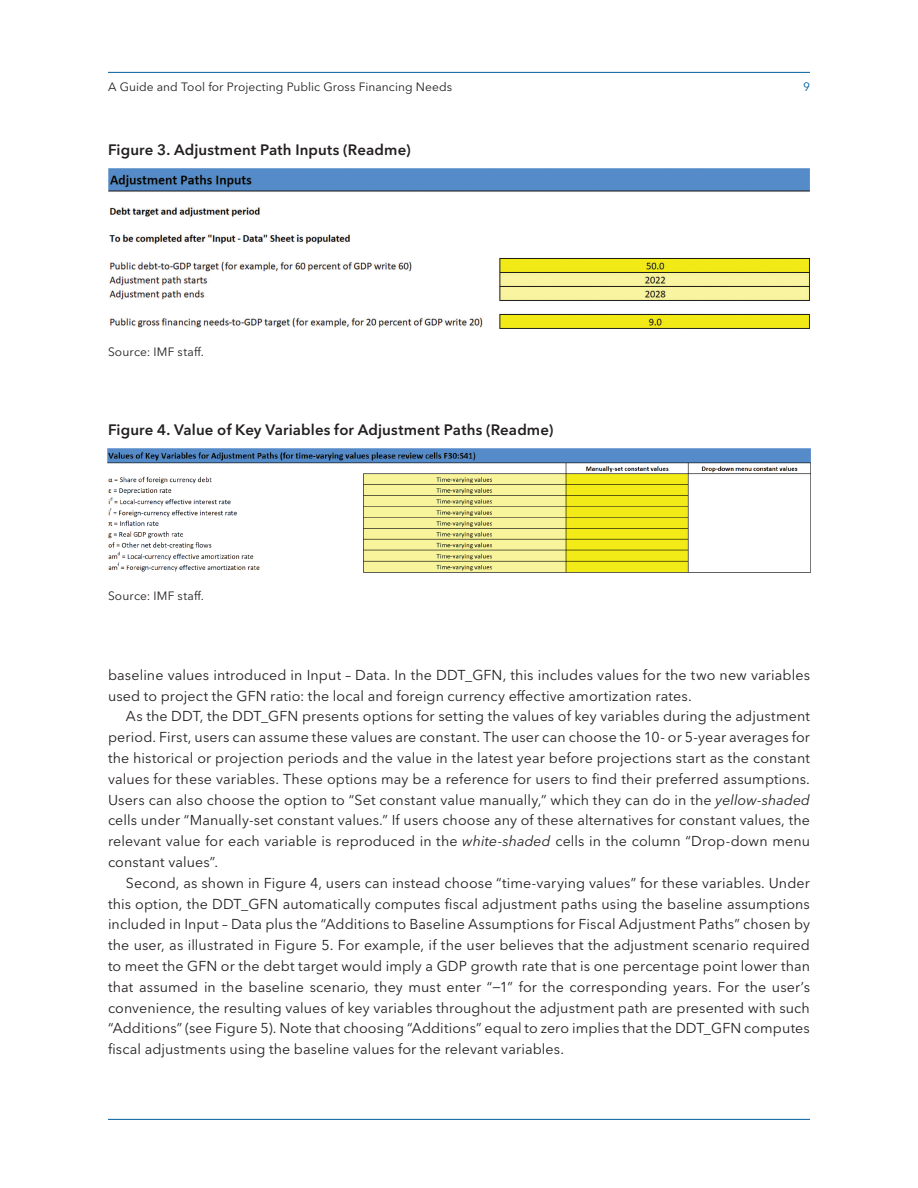
<style>
.page{position:relative;width:918px;height:1188px;background:#fff}
.page>*{position:absolute;margin:0;border:0;box-sizing:border-box;transform-origin:0 0}
.t1{font:600 15px "Avenir Next W1 G";letter-spacing:.01em;color:#231f20}
.t2{font:14.25px/20.9px "Avenir Next W1 G";letter-spacing:.01em;color:#231f20;text-align:justify}
.t3{font:12px "Avenir Next W1 G";letter-spacing:.005em;color:#231f20}
.t4{font:12px "Avenir Next W1 G";color:#005e9e}
.s1{font-style:italic}
</style>
<div class="page">
<hr style="left:108px;top:72px;width:702px;height:1px;background:#005e9e">
<hr style="left:108px;top:1119px;width:702px;height:1px;background:#005e9e">
<img style="left:108px;top:169px;width:702px;height:160px">
<img style="left:108px;top:449px;width:702px;height:124px">
<p class="t3" style="left:108px;top:77px;width:346px">A Guide and Tool for Projecting Public Gross Financing Needs</p>
<p class="t4" style="left:803px;top:77px;width:8px">9</p>
<p class="t1" style="left:108px;top:138px;width:304px">Figure 3. Adjustment Path Inputs (Readme)</p>
<p class="t3" style="left:108px;top:342px;width:97px">Source: IMF staff.</p>
<p class="t1" style="left:108px;top:418px;width:447px">Figure 4. Value of Key Variables for Adjustment Paths (Readme)</p>
<p class="t3" style="left:108px;top:586px;width:97px">Source: IMF staff.</p>
<p class="t2" style="left:108px;top:663px;width:704px">baseline values introduced in Input – Data. In the DDT_GFN, this includes values for the two new variables used to project the GFN ratio: the local and foreign currency effective amortization rates.</p>
<p class="t2" style="left:108px;top:705px;width:704px;text-indent:18px">As the DDT, the DDT_GFN presents options for setting the values of key variables during the adjustment period. First, users can assume these values are constant. The user can choose the 10- or 5-year averages for the historical or projection periods and the value in the latest year before projections start as the constant values for these variables. These options may be a reference for users to find their preferred assumptions.<br>Users can also choose the option to “Set constant value manually,” which they can do in the <span class="s1">yellow-shaded </span>cells under “Manually-set constant values.” If users choose any of these alternatives for constant values, the relevant value for each variable is reproduced in the <span class="s1">white-shaded</span> cells in the column “Drop-down menu constant values”.</p>
<p class="t2" style="left:108px;top:871px;width:704px;text-indent:18px">Second, as shown in Figure 4, users can instead choose “time-varying values” for these variables. Under this option, the DDT_GFN automatically computes fiscal adjustment paths using the baseline assumptions included in Input – Data plus the “Additions to Baseline Assumptions for Fiscal Adjustment Paths” chosen by the user, as illustrated in Figure 5. For example, if the user believes that the adjustment scenario required to meet the GFN or the debt target would imply a GDP growth rate that is one percentage point lower than that assumed in the baseline scenario, they must enter “−1” for the corresponding years. For the user’s convenience, the resulting values of key variables throughout the adjustment path are presented with such “Additions” (see Figure 5). Note that choosing “Additions” equal to zero implies that the DDT_GFN computes fiscal adjustments using the baseline values for the relevant variables.</p>
</div>
